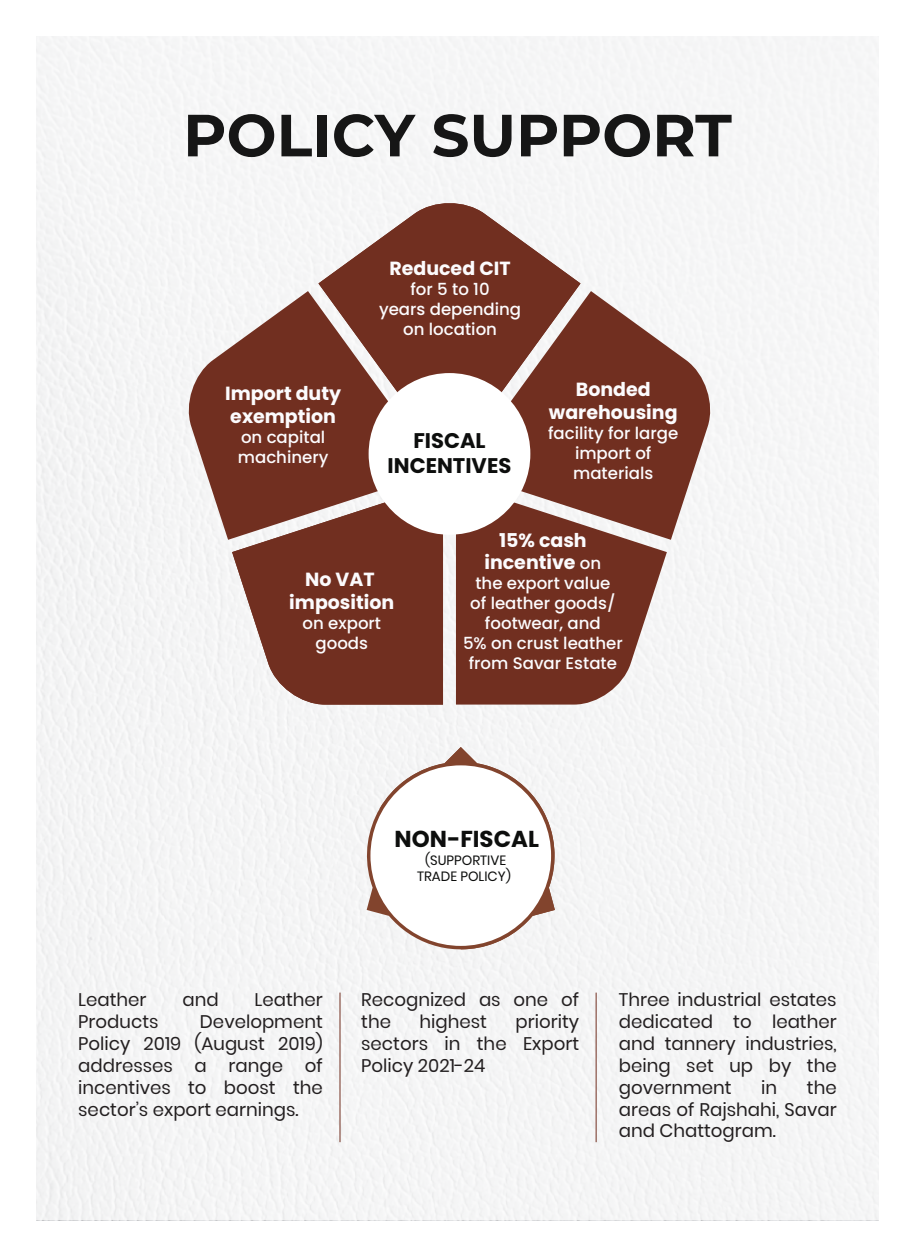
<style>
.page{position:relative;width:915px;height:1257px;background:#fff}
.page>*{position:absolute;margin:0;border:0;box-sizing:border-box;transform-origin:0 0}
.t1{font:700 59.4px "Montserrat";color:#161616}
.t2{font:700 23px "Poppins";color:#0d0e0d}
.t3{font:700 21.2px/25.4px "Poppins";color:#0d0e0d;text-align:center}
.t4{font:700 19px/22.8px "Poppins";color:#fcfbfd;text-align:center}
.t5{font:18.2px/21.8px "Poppins";color:#231f20;text-align:justify}
.t6{font:500 16.6px/20px "Poppins";color:#fcfbfd;text-align:center}
.t7{font:13.4px/16.2px "Poppins";color:#0d0e0d;text-align:center}
.s1{font-weight:500;font-size:16.6px}
</style>
<div class="page">
<div style="left:36px;top:37px;width:842px;height:1183px;background:#f5f5f6"></div>
<svg style="left:359px;top:747px;width:196px;height:209px"></svg>
<div style="left:370px;top:765px;width:181px;height:181px;background:#fff;border-radius:50%"></div>
<hr style="left:339px;top:992px;width:1px;height:150px;background:#712f20">
<hr style="left:595px;top:992px;width:1px;height:150px;background:#712f20">
<svg style="left:188px;top:291px;width:186px;height:249px;fill:#712f20"></svg>
<svg style="left:524px;top:291px;width:187px;height:249px;fill:#712f20"></svg>
<svg style="left:456px;top:484px;width:210px;height:220px;background:#844c3f"></svg>
<svg style="left:318px;top:203px;width:262px;height:261px;fill:#712f20"></svg>
<svg style="left:232px;top:484px;width:211px;height:220px;background:#834a3d"></svg>
<div style="left:368px;top:373px;width:162px;height:162px;background:#fff;border-radius:50%"></div>
<h1 class="t1" style="left:183px;top:92px;width:550px">POLICY SUPPORT</h1>
<p class="t4" style="left:225px;top:382px;width:117px;text-align:left">Import duty exemption</p>
<p class="t6" style="left:238px;top:427px;width:92px;text-align:left">on capital machinery</p>
<p class="t4" style="left:389px;top:257px;width:123px">Reduced CIT</p>
<p class="t6" style="left:379px;top:279px;width:144px">for 5 to 10<br>years depending on location</p>
<p class="t3" style="left:387px;top:428px;width:125px">FISCAL<br>INCENTIVES</p>
<p class="t4" style="left:549px;top:378px;width:130px">Bonded warehousing</p>
<p class="t6" style="left:548px;top:423px;width:132px">facility for large import of materials</p>
<p class="t4" style="left:289px;top:568px;width:106px">No VAT imposition</p>
<p class="t6" style="left:302px;top:613px;width:80px">on export goods</p>
<p class="t4" style="left:484px;top:529px;width:118px">15% cash incentive <span class="s1">on</span></p>
<p class="t6" style="left:463px;top:574px;width:161px">the export value<br>of leather goods/ footwear, and<br>5% on crust leather from Savar Estate</p>
<p class="t2" style="left:394px;top:826px;width:146px">NON-FISCAL</p>
<p class="t7" style="left:417px;top:852px;width:95px">(SUPPORTIVE<br>TRADE POLICY)</p>
<p class="t5" style="left:78px;top:989px;width:70px">Leather</p>
<p class="t5" style="left:182px;top:989px;width:38px">and</p>
<p class="t5" style="left:254px;top:989px;width:70px">Leather</p>
<p class="t5" style="left:78px;top:1011px;width:82px">Products</p>
<p class="t5" style="left:78px;top:1011px;width:246px;text-indent:122px">Development Policy 2019 (August 2019) addresses a range of incentives to boost the sector’s export earnings.</p>
<p class="t5" style="left:361px;top:989px;width:219px">Recognized as one of the</p>
<p class="t5" style="left:361px;top:1011px;width:219px;text-indent:154px">priority sectors in the Export Policy 2021-24</p>
<p class="t5" style="left:419px;top:1011px;width:69px">highest</p>
<p class="t5" style="left:618px;top:989px;width:219px">Three industrial estates dedicated to leather and tannery industries, being set up by the government</p>
<p class="t5" style="left:761px;top:1076px;width:17px">in</p>
<p class="t5" style="left:618px;top:1076px;width:219px;text-indent:188px">the areas of Rajshahi, Savar and Chattogram.</p>
</div>
